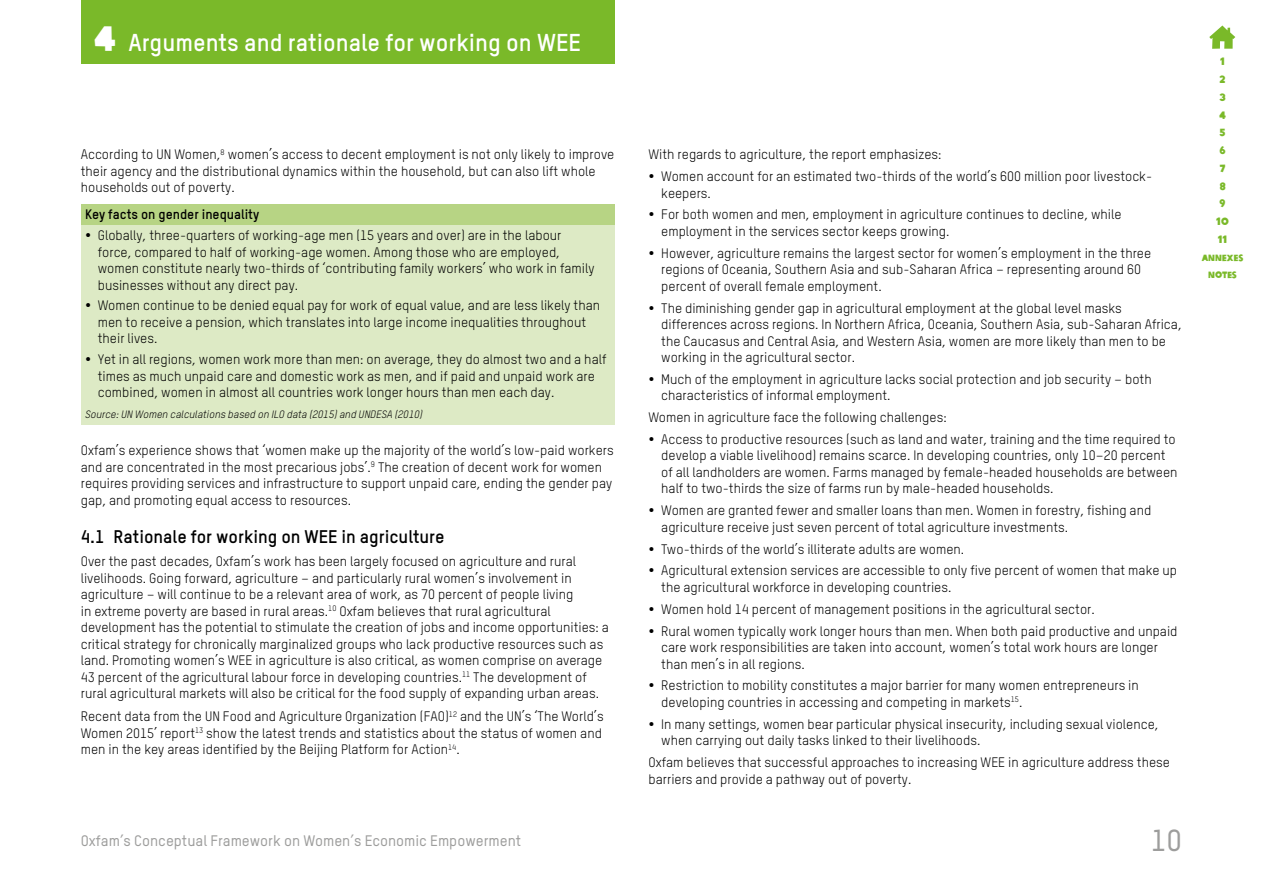
<style>
.page{position:relative;width:1263px;height:893px;background:#fff}
.page>*{position:absolute;margin:0;border:0;box-sizing:border-box;transform-origin:0 0}
.t1{font:500 30px "Oxfam TSTARPRO";color:#9d9d9c}
.t2{font:700 24px "Oxfam TSTARPRO";color:#fff}
.t3{font:700 18px "Oxfam TSTARPRO";color:#000}
.t4{font:500 15px "Oxfam TSTARPRO";color:#9d9d9c}
.t5{font:13.5px/16.5px "Oxfam TSTARPRO";color:#000}
.t6{font:700 13.5px "Oxfam TSTARPRO";color:#000}
.t7{font:italic 10.5px "Oxfam TSTARPRO";color:#000}
.t8{font:10.5px/17.7px "Oxfam Global Headline";color:#7ab929;text-align:center}
.t9{font:9px/17.7px "Oxfam Global Headline";letter-spacing:-.03em;color:#7ab929;text-align:center}
.s1{font-family:"Oxfam Global Headline";font-weight:400;font-size:34.5px}
</style>
<div class="page">
<div style="left:81px;top:0;width:533px;height:64px;background:#7ab929"></div>
<div style="left:81px;top:205px;width:533px;height:22px;background:#b7d484"></div>
<div style="left:81px;top:225px;width:533px;height:72px;background:#ddeac5"></div>
<div style="left:81px;top:296px;width:533px;height:55px;background:#ddeac5"></div>
<div style="left:81px;top:349px;width:533px;height:55px;background:#ddeac5"></div>
<div style="left:81px;top:403px;width:533px;height:22px;background:#ddeac5"></div>
<svg style="left:1209px;top:26px;width:26px;height:23px"></svg>
<h2 class="t2" style="left:94px;top:27px;width:489px"><span class="s1">4</span> Arguments and rationale for working on WEE</h2>
<p class="t5" style="left:81px;top:146px;width:535px">According to UN Women,<sup>8</sup> women’s access to decent employment is not only likely to improve their agency and the distributional dynamics within the household, but can also lift whole households out of poverty.</p>
<p class="t6" style="left:85px;top:206px;width:176px">Key facts on gender inequality</p>
<p class="t5" style="left:98px;top:227px;width:498px">Globally, three-quarters of working-age men (15 years and over) are in the labour force, compared to half of working-age women. Among those who are employed, women constitute nearly two-thirds of ‘contributing family workers’ who work in family businesses without any direct pay.</p>
<p class="t5" style="left:98px;top:297px;width:504px">Women continue to be denied equal pay for work of equal value, and are less likely than men to receive a pension, which translates into large income inequalities throughout their lives.</p>
<p class="t5" style="left:98px;top:351px;width:510px">Yet in all regions, women work more than men: on average, they do almost two and a half times as much unpaid care and domestic work as men, and if paid and unpaid work are combined, women in almost all countries work longer hours than men each day.</p>
<p class="t7" style="left:85px;top:408px;width:339px">Source: UN Women calculations based on ILO data (2015) and UNDESA (2010)</p>
<p class="t5" style="left:81px;top:442px;width:534px">Oxfam’s experience shows that ‘women make up the majority of the world’s low-paid workers and are concentrated in the most precarious jobs’.<sup>9</sup> The creation of decent work for women requires providing services and infrastructure to support unpaid care, ending the gender pay gap, and promoting equal access to resources.</p>
<h3 class="t3" style="left:81px;top:526px;width:365px">4.1 Rationale for working on WEE in agriculture</h3>
<p class="t5" style="left:81px;top:553px;width:530px">Over the past decades, Oxfam’s work has been largely focused on agriculture and rural livelihoods. Going forward, agriculture – and particularly rural women’s involvement in agriculture – will continue to be a relevant area of work, as 70 percent of people living<br>in extreme poverty are based in rural areas.<sup>10</sup> Oxfam believes that rural agricultural development has the potential to stimulate the creation of jobs and income opportunities: a critical strategy for chronically marginalized groups who lack productive resources such as land. Promoting women’s WEE in agriculture is also critical, as women comprise on average 43 percent of the agricultural labour force in developing countries.<sup>11</sup> The development of rural agricultural markets will also be critical for the food supply of expanding urban areas.</p>
<p class="t5" style="left:81px;top:708px;width:524px">Recent data from the UN Food and Agriculture Organization (FAO)<sup>12</sup> and the UN’s ‘The World’s<br>Women 2015’ report<sup>13</sup> show the latest trends and statistics about the status of women and men in the key areas identified by the Beijing Platform for Action<sup>14</sup>.</p>
<p class="t5" style="left:661px;top:143px;width:492px;line-height:21.8px;text-indent:-13px">With regards to agriculture, the report emphasizes:<br>Women account for an estimated two-thirds of the world’s 600 million poor livestock-</p>
<p class="t5" style="left:661px;top:182px;width:462px;line-height:21.8px">keepers.<br>For both women and men, employment in agriculture continues to decline, while</p>
<p class="t5" style="left:661px;top:220px;width:491px;line-height:21.8px">employment in the services sector keeps growing.<br>However, agriculture remains the largest sector for women’s employment in the three</p>
<p class="t5" style="left:661px;top:261px;width:481px">regions of Oceania, Southern Asia and sub-Saharan Africa – representing around 60 percent of overall female employment.</p>
<p class="t5" style="left:661px;top:299px;width:522px">The diminishing gender gap in agricultural employment at the global level masks differences across regions. In Northern Africa, Oceania, Southern Asia, sub-Saharan Africa, the Caucasus and Central Asia, and Western Asia, women are more likely than men to be working in the agricultural sector.</p>
<p class="t5" style="left:661px;top:371px;width:492px">Much of the employment in agriculture lacks social protection and job security – both characteristics of informal employment.</p>
<p class="t5" style="left:661px;top:406px;width:516px;line-height:21.8px;text-indent:-13px">Women in agriculture face the following challenges:<br>Access to productive resources (such as land and water, training and the time required to</p>
<p class="t5" style="left:661px;top:447px;width:518px">develop a viable livelihood) remains scarce. In developing countries, only 10–20 percent of all landholders are women. Farms managed by female-headed households are between half to two-thirds the size of farms run by male-headed households.</p>
<p class="t5" style="left:661px;top:502px;width:492px">Women are granted fewer and smaller loans than men. Women in forestry, fishing and agriculture receive just seven percent of total agriculture investments.</p>
<p class="t5" style="left:661px;top:538px;width:517px;line-height:21.8px">Two-thirds of the world’s illiterate adults are women.<br>Agricultural extension services are accessible to only five percent of women that make up</p>
<p class="t5" style="left:661px;top:576px;width:518px;line-height:21.8px">the agricultural workforce in developing countries.<br>Women hold 14 percent of management positions in the agricultural sector.<br>Rural women typically work longer hours than men. When both paid productive and unpaid</p>
<p class="t5" style="left:661px;top:639px;width:498px">care work responsibilities are taken into account, women’s total work hours are longer than men’s in all regions.</p>
<p class="t5" style="left:661px;top:677px;width:479px">Restriction to mobility constitutes a major barrier for many women entrepreneurs in developing countries in accessing and competing in markets<sup>15</sup>.</p>
<p class="t5" style="left:661px;top:715px;width:499px">In many settings, women bear particular physical insecurity, including sexual violence, when carrying out daily tasks linked to their livelihoods.</p>
<p class="t5" style="left:648px;top:754px;width:523px">Oxfam believes that successful approaches to increasing WEE in agriculture address these barriers and provide a pathway out of poverty.</p>
<p class="t4" style="left:81px;top:831px;width:442px">Oxfam’s Conceptual Framework on Women’s Economic Empowerment</p>
<h1 class="t1" style="left:1151px;top:822px;width:33px">10</h1>
<p class="t8" style="left:1216px;top:52px;width:14px">1<br>2<br>3<br>4<br>5<br>6<br>7<br>8<br>9<br>10<br>11</p>
<p class="t9" style="left:1202px;top:248px;width:43px">ANNEXES<br>NOTES</p>
</div>
